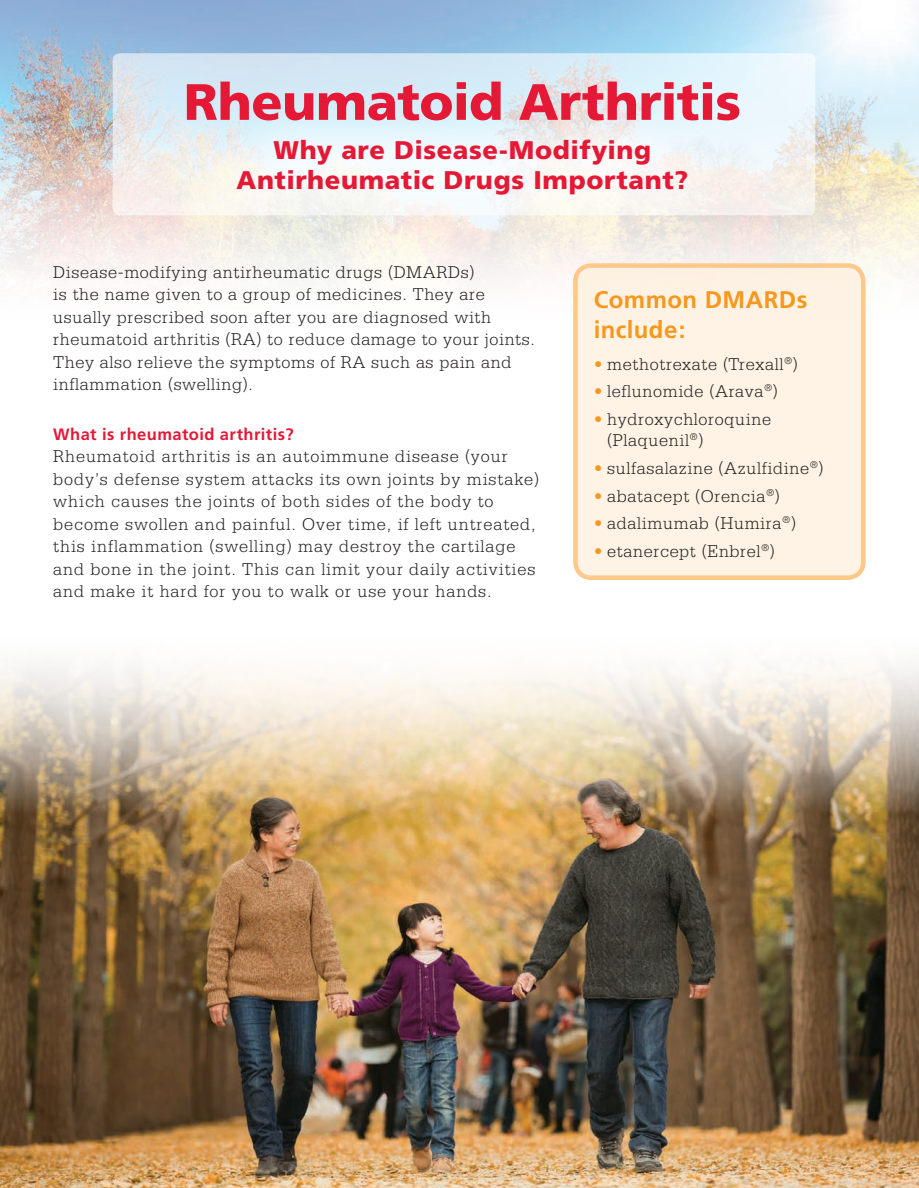
<style>
.page{position:relative;width:919px;height:1188px;background:#fff}
.page>*{position:absolute;margin:0;border:0;box-sizing:border-box;transform-origin:0 0}
.t1{font:900 51px "Frutiger";letter-spacing:-.01em;color:#e51836}
.t2{font:900 25.5px/30px "Frutiger";letter-spacing:.025em;color:#e51836;text-align:center}
.t3{font:700 24px/30px "Frutiger";letter-spacing:.015em;color:#f7971d}
.t4{font:300 18px/22.5px "Serifa";letter-spacing:.035em;color:#231f20}
.t5{font:700 16.5px "Frutiger";letter-spacing:.025em;color:#e51836}
.s1{color:#f7971d}
</style>
<div class="page">
<img style="left:0;top:0;width:918px;height:339px">
<svg style="left:113px;top:53px;width:702px;height:162px;background:#e1ecf2"></svg>
<img style="left:0;top:663px;width:918px;height:525px">
<div style="left:575px;top:265px;width:288px;height:313px;background:#fef0de;border-radius:16px"></div>
<div style="left:573px;top:263px;width:292px;height:317px;border:4px solid #fdc889;border-radius:16px"></div>
<div style="left:189px;top:90px;width:548px;height:156px;background:#fff;opacity:.7"></div>
<h1 class="t1" style="left:184px;top:71px;width:558px">Rheumatoid Arthritis</h1>
<h2 class="t2" style="left:236px;top:135px;width:453px">Why are Disease-Modifying<br>Antirheumatic Drugs Important?</h2>
<p class="t4" style="left:53px;top:260px;width:483px">Disease-modifying antirheumatic drugs (DMARDs)<br>is the name given to a group of medicines. They are usually prescribed soon after you are diagnosed with rheumatoid arthritis (RA) to reduce damage to your joints.<br>They also relieve the symptoms of RA such as pain and inflammation (swelling).</p>
<p class="t5" style="left:53px;top:424px;width:242px">What is rheumatoid arthritis?</p>
<p class="t4" style="left:53px;top:445px;width:487px">Rheumatoid arthritis is an autoimmune disease (your body’s defense system attacks its own joints by mistake) which causes the joints of both sides of the body to become swollen and painful. Over time, if left untreated, this inflammation (swelling) may destroy the cartilage and bone in the joint. This can limit your daily activities and make it hard for you to walk or use your hands.</p>
<h3 class="t3" style="left:593px;top:285px;width:215px">Common DMARDs include:</h3>
<p class="t4" style="left:593px;top:352px;width:205px"><span class="s1">•</span> methotrexate (Trexall<sup>®</sup>)</p>
<p class="t4" style="left:593px;top:380px;width:186px"><span class="s1">•</span> leflunomide (Arava<sup>®</sup>)</p>
<p class="t4" style="left:607px;top:408px;width:165px;line-height:21px;text-indent:-14px"><span class="s1">•</span> hydroxychloroquine (Plaquenil<sup>®</sup>)</p>
<p class="t4" style="left:593px;top:456px;width:231px"><span class="s1">•</span> sulfasalazine (Azulfidine<sup>®</sup>)</p>
<p class="t4" style="left:593px;top:484px;width:188px"><span class="s1">•</span> abatacept (Orencia<sup>®</sup>)</p>
<p class="t4" style="left:593px;top:512px;width:204px"><span class="s1">•</span> adalimumab (Humira<sup>®</sup>)</p>
<p class="t4" style="left:593px;top:540px;width:183px"><span class="s1">•</span> etanercept (Enbrel<sup>®</sup>)</p>
</div>
